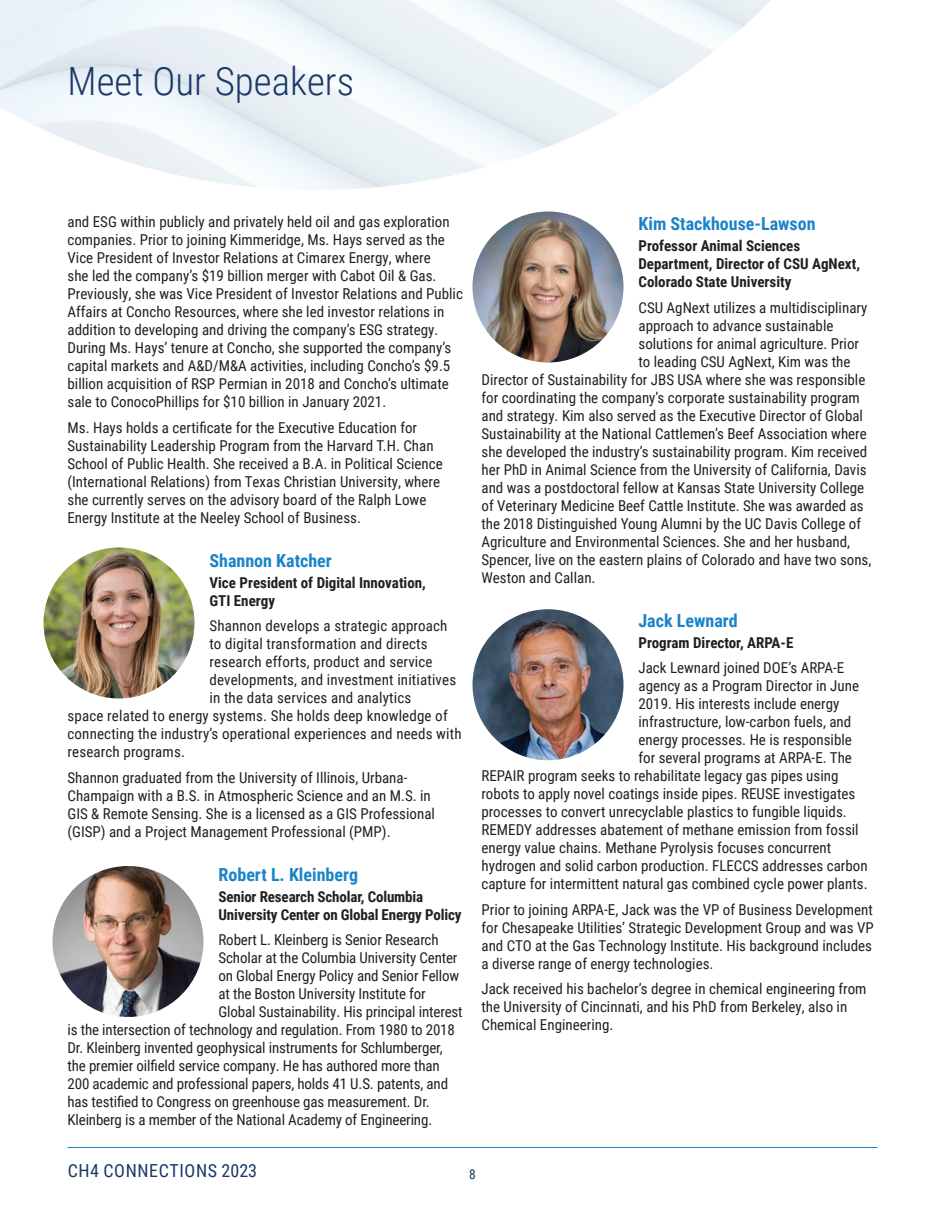
<style>
.page{position:relative;width:945px;height:1215px;background:#fff}
.page>*{position:absolute;margin:0;border:0;box-sizing:border-box;transform-origin:0 0}
.t1{font:300 39px "Roboto Condensed";color:#1a3868}
.t2{font:700 18px "Roboto Condensed";color:#1b84c7}
.t3{font:18px "Roboto Condensed";letter-spacing:.035em;color:#1a3868}
.t4{font:15px/18px "Roboto Condensed";color:#231f20}
.t5{font:700 15px/18px "Roboto Condensed";color:#231f20}
.t6{font:13.5px "Roboto Condensed";color:#1a3868}
</style>
<div class="page">
<svg style="left:0;top:0;width:771px;height:212px;fill:#f0f7fc"></svg>
<hr style="left:68px;top:1147px;width:810px;height:1px;background:#1b84c7">
<img style="left:44px;top:548px;width:151px;height:151px;border-radius:76px">
<img style="left:53px;top:866px;width:151px;height:151px;border-radius:76px">
<img style="left:472px;top:212px;width:152px;height:151px;border-radius:76px">
<img style="left:472px;top:609px;width:152px;height:151px;border-radius:76px">
<h1 class="t1" style="left:68px;top:54px;width:288px">Meet Our Speakers</h1>
<p class="t4" style="left:68px;top:212px;width:397px">and ESG within publicly and privately held oil and gas exploration companies. Prior to joining Kimmeridge, Ms. Hays served as the Vice President of Investor Relations at Cimarex Energy, where<br>she led the company’s $19 billion merger with Cabot Oil &amp; Gas.<br>Previously, she was Vice President of Investor Relations and Public Affairs at Concho Resources, where she led investor relations in addition to developing and driving the company’s ESG strategy.<br>During Ms. Hays’ tenure at Concho, she supported the company’s capital markets and A&amp;D/M&amp;A activities, including Concho’s $9.5 billion acquisition of RSP Permian in 2018 and Concho’s ultimate sale to ConocoPhillips for $10 billion in January 2021.</p>
<p class="t4" style="left:68px;top:418px;width:377px">Ms. Hays holds a certificate for the Executive Education for Sustainability Leadership Program from the Harvard T.H. Chan School of Public Health. She received a B.A. in Political Science (International Relations) from Texas Christian University, where she currently serves on the advisory board of the Ralph Lowe Energy Institute at the Neeley School of Business.</p>
<p class="t2" style="left:210px;top:548px;width:124px">Shannon Katcher</p>
<p class="t5" style="left:210px;top:573px;width:218px">Vice President of Digital Innovation,<br>GTI Energy</p>
<p class="t4" style="left:210px;top:616px;width:240px">Shannon develops a strategic approach</p>
<p class="t4" style="left:210px;top:634px;width:220px">to digital transformation and directs</p>
<p class="t4" style="left:210px;top:652px;width:225px">research efforts, product and service</p>
<p class="t4" style="left:210px;top:670px;width:248px">developments, and investment initiatives</p>
<p class="t4" style="left:210px;top:688px;width:203px">in the data services and analytics</p>
<p class="t4" style="left:68px;top:706px;width:382px">space related to energy systems. She holds deep knowledge of</p>
<p class="t4" style="left:68px;top:724px;width:396px">connecting the industry’s operational experiences and needs with</p>
<p class="t4" style="left:68px;top:742px;width:119px">research programs.</p>
<p class="t4" style="left:68px;top:768px;width:369px">Shannon graduated from the University of Illinois, Urbana-Champaign with a B.S. in Atmospheric Science and an M.S. in GIS &amp; Remote Sensing. She is a licensed as a GIS Professional (GISP) and a Project Management Professional (PMP).</p>
<p class="t2" style="left:219px;top:862px;width:141px">Robert L. Kleinberg</p>
<p class="t5" style="left:219px;top:887px;width:244px">Senior Research Scholar, Columbia<br>University Center on Global Energy Policy</p>
<p class="t4" style="left:219px;top:931px;width:222px">Robert L. Kleinberg is Senior Research</p>
<p class="t4" style="left:219px;top:949px;width:240px">Scholar at the Columbia University Center</p>
<p class="t4" style="left:219px;top:967px;width:242px">on Global Energy Policy and Senior Fellow</p>
<p class="t4" style="left:219px;top:985px;width:209px">at the Boston University Institute for</p>
<p class="t4" style="left:219px;top:1003px;width:246px">Global Sustainability. His principal interest</p>
<p class="t4" style="left:68px;top:1021px;width:389px">is the intersection of technology and regulation. From 1980 to 2018</p>
<p class="t4" style="left:68px;top:1039px;width:377px">Dr. Kleinberg invented geophysical instruments for Schlumberger,</p>
<p class="t4" style="left:68px;top:1057px;width:374px">the premier oilfield service company. He has authored more than</p>
<p class="t4" style="left:68px;top:1075px;width:382px">200 academic and professional papers, holds 41 U.S. patents, and</p>
<p class="t4" style="left:68px;top:1093px;width:364px">has testified to Congress on greenhouse gas measurement. Dr.</p>
<p class="t4" style="left:68px;top:1111px;width:366px">Kleinberg is a member of the National Academy of Engineering.</p>
<p class="t2" style="left:639px;top:211px;width:179px">Kim Stackhouse-Lawson</p>
<p class="t5" style="left:639px;top:236px;width:223px">Professor Animal Sciences<br>Department, Director of CSU AgNext,<br>Colorado State University</p>
<p class="t4" style="left:639px;top:298px;width:230px">CSU AgNext utilizes a multidisciplinary</p>
<p class="t4" style="left:639px;top:316px;width:196px">approach to advance sustainable</p>
<p class="t4" style="left:639px;top:334px;width:222px">solutions for animal agriculture. Prior</p>
<p class="t4" style="left:639px;top:352px;width:213px">to leading CSU AgNext, Kim was the</p>
<p class="t4" style="left:482px;top:370px;width:385px">Director of Sustainability for JBS USA where she was responsible</p>
<p class="t4" style="left:482px;top:388px;width:380px">for coordinating the company’s corporate sustainability program</p>
<p class="t4" style="left:482px;top:406px;width:383px">and strategy. Kim also served as the Executive Director of Global</p>
<p class="t4" style="left:482px;top:424px;width:387px">Sustainability at the National Cattlemen’s Beef Association where</p>
<p class="t4" style="left:482px;top:442px;width:387px">she developed the industry’s sustainability program. Kim received</p>
<p class="t4" style="left:482px;top:460px;width:387px">her PhD in Animal Science from the University of California, Davis</p>
<p class="t4" style="left:482px;top:478px;width:384px">and was a postdoctoral fellow at Kansas State University College</p>
<p class="t4" style="left:482px;top:496px;width:384px">of Veterinary Medicine Beef Cattle Institute. She was awarded as</p>
<p class="t4" style="left:482px;top:514px;width:381px">the 2018 Distinguished Young Alumni by the UC Davis College of</p>
<p class="t4" style="left:482px;top:532px;width:370px">Agriculture and Environmental Sciences. She and her husband,</p>
<p class="t4" style="left:482px;top:550px;width:391px">Spencer, live on the eastern plains of Colorado and have two sons,</p>
<p class="t4" style="left:482px;top:568px;width:116px">Weston and Callan.</p>
<p class="t2" style="left:639px;top:608px;width:101px">Jack Lewnard</p>
<p class="t5" style="left:639px;top:633px;width:156px">Program Director, ARPA-E</p>
<p class="t4" style="left:639px;top:659px;width:207px">Jack Lewnard joined DOE’s ARPA-E</p>
<p class="t4" style="left:639px;top:677px;width:222px">agency as a Program Director in June</p>
<p class="t4" style="left:639px;top:695px;width:202px">2019. His interests include energy</p>
<p class="t4" style="left:639px;top:713px;width:214px">infrastructure, low-carbon fuels, and</p>
<p class="t4" style="left:639px;top:731px;width:215px">energy processes. He is responsible</p>
<p class="t4" style="left:639px;top:749px;width:215px">for several programs at ARPA-E. The</p>
<p class="t4" style="left:482px;top:767px;width:358px">REPAIR program seeks to rehabilitate legacy gas pipes using</p>
<p class="t4" style="left:482px;top:785px;width:375px">robots to apply novel coatings inside pipes. REUSE investigates</p>
<p class="t4" style="left:482px;top:803px;width:367px">processes to convert unrecyclable plastics to fungible liquids.</p>
<p class="t4" style="left:482px;top:821px;width:379px">REMEDY addresses abatement of methane emission from fossil</p>
<p class="t4" style="left:482px;top:839px;width:351px">energy value chains. Methane Pyrolysis focuses concurrent</p>
<p class="t4" style="left:482px;top:857px;width:388px">hydrogen and solid carbon production. FLECCS addresses carbon</p>
<p class="t4" style="left:482px;top:875px;width:388px">capture for intermittent natural gas combined cycle power plants.</p>
<p class="t4" style="left:482px;top:900px;width:394px;text-align:justify">Prior to joining ARPA-E, Jack was the VP of Business Development for Chesapeake Utilities’ Strategic Development Group and was VP and CTO at the Gas Technology Institute. His background includes a diverse range of energy technologies.</p>
<p class="t4" style="left:482px;top:980px;width:386px">Jack received his bachelor’s degree in chemical engineering from the University of Cincinnati, and his PhD from Berkeley, also in<br>Chemical Engineering.</p>
<p class="t3" style="left:68px;top:1158px;width:191px">CH4 CONNECTIONS 2023</p>
<p class="t6" style="left:469px;top:1165px;width:8px">8</p>
</div>
